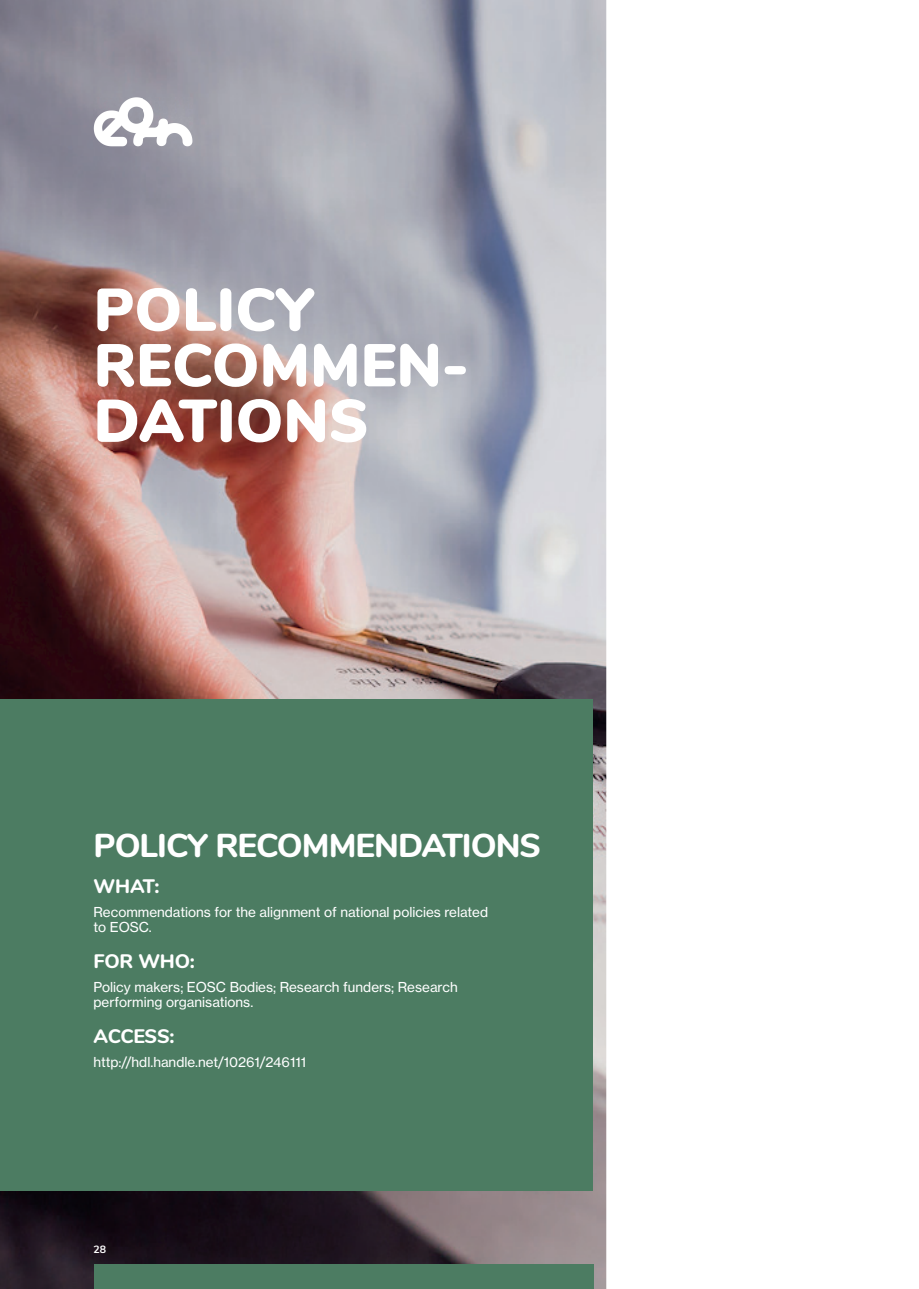
<style>
.page{position:relative;width:919px;height:1289px;background:#fff}
.page>*{position:absolute;margin:0;border:0;box-sizing:border-box;transform-origin:0 0}
.t1{font:900 60px/55.5px "Nunito";color:#fff}
.t2{font:800 33px "Nunito";letter-spacing:-.03em;color:#fff}
.t3{font:800 19.5px "Nunito";letter-spacing:-.01em;color:#fff}
.t4{font:13.5px/15px "N Haas Grotesk TX Pro 55 Rg";color:#fff}
.t5{font:700 10.5px "Nunito";color:#fff}
</style>
<div class="page">
<img style="left:0;top:0;width:606px;height:1288px">
<div style="left:94px;top:1264px;width:499px;height:24px;background:#4c7c62"></div>
<div style="left:0;top:699px;width:592px;height:491px;background:#4c7c62"></div>
<img style="left:94px;top:98px;width:99px;height:49px">
<h1 class="t1" style="left:94px;top:279px;width:376px">POLICY<br>RECOMMEN-<br>DATIONS</h1>
<h2 class="t2" style="left:94px;top:820px;width:449px">POLICY RECOMMENDATIONS</h2>
<h3 class="t3" style="left:94px;top:871px;width:68px">WHAT:</h3>
<p class="t4" style="left:94px;top:904px;width:396px">Recommendations for the alignment of national policies related to EOSC.</p>
<h3 class="t3" style="left:94px;top:946px;width:103px">FOR WHO:</h3>
<p class="t4" style="left:94px;top:979px;width:365px">Policy makers; EOSC Bodies; Research funders; Research performing organisations.</p>
<h3 class="t3" style="left:94px;top:1021px;width:83px">ACCESS:</h3>
<p class="t4" style="left:94px;top:1054px;width:214px">http://hdl.handle.net/10261/246111</p>
<p class="t5" style="left:94px;top:1241px;width:14px">28</p>
</div>
